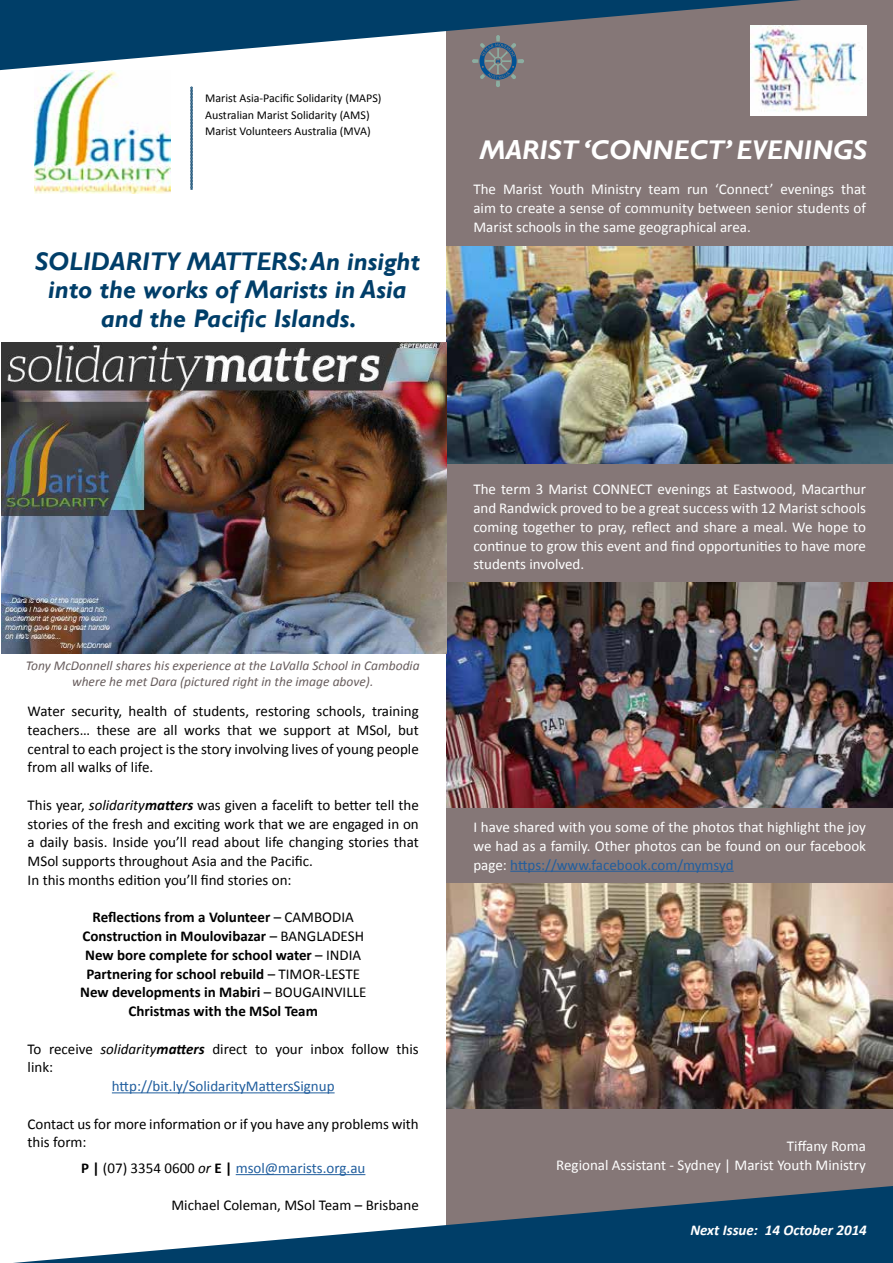
<style>
.page{position:relative;width:893px;height:1263px;background:#fff}
.page>*{position:absolute;margin:0;border:0;box-sizing:border-box;transform-origin:0 0}
.t1{font:italic 700 27px "Gill Sans";color:#fff}
.t2{font:italic 700 25.5px/28.5px "Gill Sans";color:#003e69;text-align:center}
.t3{font:15px/18.8px "Calibri";color:#000}
.t4{font:15px/18.8px "Calibri";color:#fff;text-align:justify}
.t5{font:700 15px/18.8px "Calibri";color:#000;text-align:center}
.t6{font:15px "Calibri";color:#215e9e}
.t7{font:italic 700 15px "Calibri";color:#fff}
.t8{font:italic 13.5px/16.2px "Calibri";color:#685d5d;text-align:center}
.t9{font:12px/16.5px "Calibri";color:#000}
.s1{font-style:italic}
.s2{font-weight:700;font-style:italic}
.s3{font-weight:400}
.s4{font-weight:700;color:#000}
.s5{color:#000}
.s6{font-style:italic;color:#000}
.s7{color:#215e9e}
</style>
<div class="page">
<div style="left:446px;top:0;width:447px;height:1263px;background:#857777"></div>
<img style="left:750px;top:25px;width:116px;height:91px">
<svg style="left:480px;top:70px;width:36px;height:17px"></svg>
<svg style="left:190px;top:87px;width:3px;height:103px"></svg>
<hr style="left:510px;top:871px;width:224px;height:1px;background:#215e9e">
<img style="left:446px;top:247px;width:447px;height:216px">
<img style="left:446px;top:583px;width:447px;height:225px">
<img style="left:446px;top:883px;width:447px;height:226px">
<hr style="left:112px;top:1092px;width:223px;height:1px;background:#215e9e">
<hr style="left:236px;top:1174px;width:129px;height:1px;background:#215e9e">
<svg style="left:0;top:0;width:801px;height:70px"></svg>
<svg style="left:13px;top:1186px;width:880px;height:77px"></svg>
<img style="left:35px;top:70px;width:135px;height:123px">
<img style="left:1px;top:342px;width:445px;height:311px">
<p class="t9" style="left:205px;top:90px;width:178px">Marist Asia-Pacific Solidarity (MAPS)<br>Australian Marist Solidarity (AMS)<br>Marist Volunteers Australia (MVA)</p>
<h2 class="t2" style="left:35px;top:247px;width:386px">SOLIDARITY MATTERS: An insight into the works of Marists in Asia and the Pacific Islands.</h2>
<h1 class="t1" style="left:480px;top:134px;width:389px">MARIST ‘CONNECT’ EVENINGS</h1>
<p class="t4" style="left:473px;top:180px;width:394px">The Marist Youth Ministry team run ‘Connect’ evenings that aim to create a sense of community between senior students of Marist schools in the same geographical area.</p>
<p class="t8" style="left:26px;top:657px;width:395px">Tony McDonnell shares his experience at the LaValla School in Cambodia where he met Dara (pictured right in the image above).</p>
<p class="t3" style="left:28px;top:702px;width:393px;text-align:justify">Water security, health of students, restoring schools, training teachers… these are all works that we support at MSol, but central to each project is the story involving lives of young people from all walks of life.</p>
<p class="t3" style="left:28px;top:795px;width:393px">This year, <span class="s1">solidarity</span><span class="s2">matters</span> was given a facelift to better tell the stories of the fresh and exciting work that we are engaged in on a daily basis. Inside you’ll read about life changing stories that MSol supports throughout Asia and the Pacific.<br>In this months edition you’ll find stories on:</p>
<p class="t5" style="left:80px;top:908px;width:288px">Reflections from a Volunteer <span class="s3">– CAMBODIA </span>Construction in Moulovibazar <span class="s3">– BANGLADESH </span>New bore complete for school water <span class="s3">– INDIA </span>Partnering for school rebuild <span class="s3">– TIMOR-LESTE </span>New developments in Mabiri <span class="s3">– BOUGAINVILLE </span>Christmas with the MSol Team</p>
<p class="t3" style="left:28px;top:1039px;width:393px">To receive <span class="s1">solidarity</span><span class="s2">matters</span> direct to your inbox follow this link:</p>
<p class="t6" style="left:112px;top:1077px;width:224px">http://bit.ly/SolidarityMattersSignup</p>
<p class="t3" style="left:28px;top:1114px;width:393px">Contact us for more information or if you have any problems with this form:</p>
<p class="t6" style="left:81px;top:1158px;width:286px"><span class="s4">P |</span> <span class="s5">(07) 3354 0600</span> <span class="s6">or</span> <span class="s4">E |</span> msol@marists.org.au</p>
<p class="t3" style="left:171px;top:1196px;width:249px">Michael Coleman, MSol Team – Brisbane</p>
<p class="t4" style="left:473px;top:480px;width:394px">The term 3 Marist CONNECT evenings at Eastwood, Macarthur and Randwick proved to be a great success with 12 Marist schools coming together to pray, reflect and share a meal. We hope to continue to grow this event and find opportunities to have more students involved.</p>
<p class="t4" style="left:473px;top:818px;width:394px">I have shared with you some of the photos that highlight the joy we had as a family. Other photos can be found on our facebook page: <span class="s7">https://www.facebook.com/mymsyd</span></p>
<p class="t4" style="left:556px;top:1136px;width:311px;text-align:right">Tiffany Roma<br>Regional Assistant - Sydney | Marist Youth Ministry</p>
<p class="t7" style="left:690px;top:1221px;width:178px">Next Issue: 14 October 2014</p>
</div>
